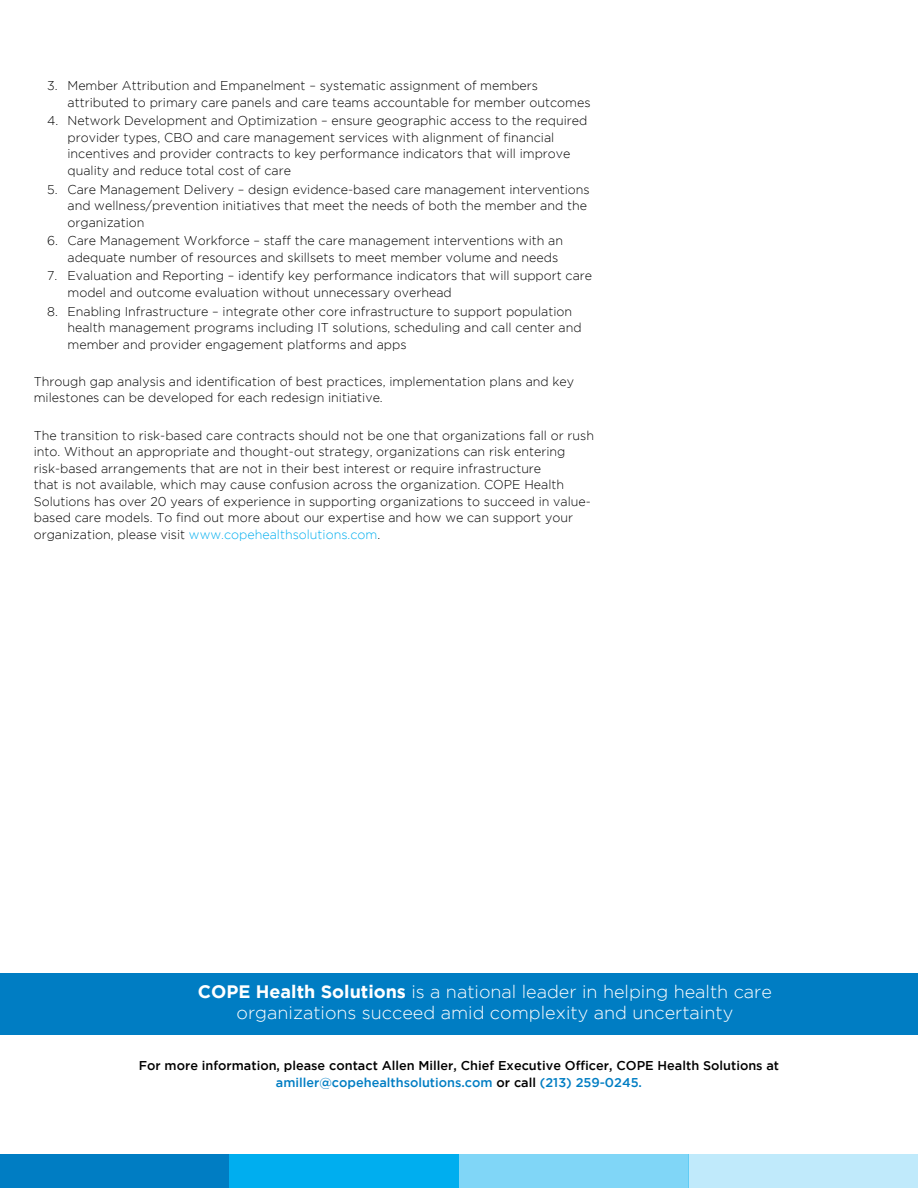
<style>
.page{position:relative;width:918px;height:1188px;background:#fff}
.page>*{position:absolute;margin:0;border:0;box-sizing:border-box;transform-origin:0 0}
.t1{font:300 18px/21px "Gotham";color:#fff;text-align:center}
.t2{font:300 12.75px/16.5px "Gotham";color:#000}
.t3{font:500 12.75px/16.5px "Gotham";color:#000;text-align:center}
.s1{color:#00aeef}
.s2{font-weight:700}
.s3{color:#007dc3}
</style>
<div class="page">
<div style="left:0;top:1154px;width:230px;height:34px;background:#007dc3"></div>
<div style="left:459px;top:1154px;width:229px;height:34px;background:#80d6f7"></div>
<div style="left:230px;top:1154px;width:229px;height:34px;background:#00aeef"></div>
<div style="left:688px;top:1154px;width:230px;height:34px;background:#c0eafb"></div>
<div style="left:0;top:973px;width:918px;height:62px;background:#007dc3"></div>
<p class="t2" style="left:68px;top:77px;width:525px;text-indent:-20px">3. Member Attribution and Empanelment – systematic assignment of members attributed to primary care panels and care teams accountable for member outcomes</p>
<p class="t2" style="left:68px;top:113px;width:521px;text-indent:-20px">4. Network Development and Optimization – ensure geographic access to the required provider types, CBO and care management services with alignment of financial incentives and provider contracts to key performance indicators that will improve quality and reduce total cost of care</p>
<p class="t2" style="left:68px;top:181px;width:524px;text-indent:-20px">5. Care Management Delivery – design evidence-based care management interventions and wellness/prevention initiatives that meet the needs of both the member and the organization</p>
<p class="t2" style="left:68px;top:232px;width:497px;text-indent:-20px">6. Care Management Workforce – staff the care management interventions with an adequate number of resources and skillsets to meet member volume and needs</p>
<p class="t2" style="left:68px;top:268px;width:526px;text-indent:-20px">7. Evaluation and Reporting – identify key performance indicators that will support care model and outcome evaluation without unnecessary overhead</p>
<p class="t2" style="left:68px;top:303px;width:516px;text-indent:-20px">8. Enabling Infrastructure – integrate other core infrastructure to support population health management programs including IT solutions, scheduling and call center and member and provider engagement platforms and apps</p>
<p class="t2" style="left:34px;top:373px;width:542px">Through gap analysis and identification of best practices, implementation plans and key milestones can be developed for each redesign initiative.</p>
<p class="t2" style="left:34px;top:427px;width:562px">The transition to risk-based care contracts should not be one that organizations fall or rush into. Without an appropriate and thought-out strategy, organizations can risk entering risk-based arrangements that are not in their best interest or require infrastructure<br>that is not available, which may cause confusion across the organization. COPE Health Solutions has over 20 years of experience in supporting organizations to succeed in value&shy;based care models. To find out more about our expertise and how we can support your organization, please visit <span class="s1">www.copehealthsolutions.com</span>.</p>
<h1 class="t1" style="left:198px;top:981px;width:576px"><span class="s2">COPE Health Solutions</span> is a national leader in helping health care organizations succeed amid complexity and uncertainty</h1>
<p class="t3" style="left:139px;top:1057px;width:642px">For more information, please contact Allen Miller, Chief Executive Officer, COPE Health Solutions at <span class="s3">amiller@copehealthsolutions.com</span> or call <span class="s3">(213) 259-0245.</span></p>
</div>
